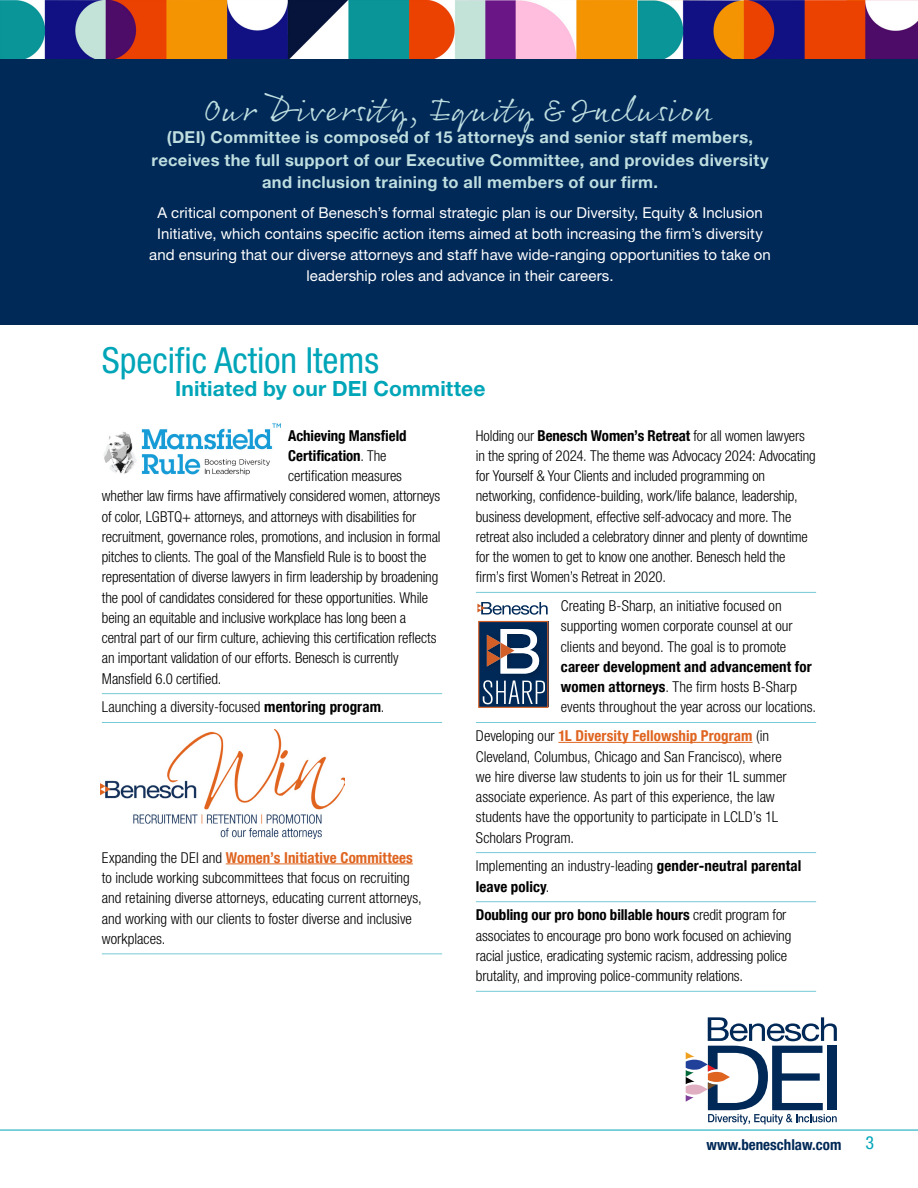
<style>
.page{position:relative;width:918px;height:1188px;background:#fff}
.page>*{position:absolute;margin:0;border:0;box-sizing:border-box;transform-origin:0 0}
.t1{font:condensed 36px "Helvetica Neue LT Std";color:#00a5b8}
.t2{font:33px "Rollerscript Smooth";letter-spacing:.06em;color:#bfdee0}
.t3{font:700 21px "Helvetica Neue LT Std";letter-spacing:.005em;color:#00a5b8}
.t4{font:condensed 18px "Helvetica Neue LT Std";color:#00a5b8}
.t5{font:700 16.5px/22.5px "Helvetica Neue LT Std";letter-spacing:.02em;color:#bfdee0;text-align:center}
.t6{font:300 condensed 15px/20.2px "Helvetica Neue LT Std";letter-spacing:-.005em;color:#000}
.t7{font:15px/21px "Helvetica Neue LT Std";letter-spacing:.005em;color:#fff;text-align:center}
.t8{font:700 condensed 15px/20.2px "Helvetica Neue LT Com";color:#000}
.t9{font:700 condensed 15px "Helvetica Neue LT Com";letter-spacing:.005em;color:#df6420}
.t10{font:700 condensed 15px "Helvetica Neue LT Com";color:#002957}
.s1{font-family:"Helvetica Neue LT Std";font-weight:300}
.s2{font-family:"Helvetica Neue LT Com";font-weight:700}
.s3{font-family:"Helvetica Neue LT Std";font-weight:300;color:#000}
</style>
<div class="page">
<div style="left:479px;top:678px;width:69px;height:29px;background:#002957"></div>
<img style="left:481px;top:623px;width:65px;height:55px">
<svg style="left:487px;top:629px;width:52px;height:45px"></svg>
<svg style="left:483px;top:680px;width:62px;height:24px"></svg>
<svg style="left:477px;top:602px;width:71px;height:13px"></svg>
<div style="left:478px;top:621px;width:70px;height:87px;border:1px solid #d15f27"></div>
<img style="left:0;top:0;width:918px;height:59px">
<img style="left:101px;top:729px;width:243px;height:110px">
<div style="left:0;top:59px;width:918px;height:266px;background:#002957"></div>
<svg style="left:686px;top:1017px;width:151px;height:108px"></svg>
<hr style="left:0;top:1130px;width:918px;height:1px;background:#00a5b8">
<img style="left:104px;top:423px;width:177px;height:53px">
<hr style="left:102px;top:693px;width:340px;height:1px;background:#76c9d6">
<hr style="left:102px;top:722px;width:340px;height:1px;background:#76c9d6">
<hr style="left:226px;top:864px;width:187px;height:1px;background:#df6420">
<hr style="left:102px;top:953px;width:340px;height:1px;background:#76c9d6">
<hr style="left:476px;top:592px;width:340px;height:1px;background:#76c9d6">
<hr style="left:476px;top:722px;width:340px;height:1px;background:#76c9d6">
<hr style="left:558px;top:742px;width:195px;height:1px;background:#df6420">
<hr style="left:476px;top:852px;width:340px;height:1px;background:#76c9d6">
<hr style="left:476px;top:901px;width:340px;height:1px;background:#76c9d6">
<hr style="left:476px;top:991px;width:340px;height:1px;background:#76c9d6">
<h2 class="t2" style="left:205px;top:89px;width:509px">Our Diversity, Equity &amp; Inclusion</h2>
<p class="t5" style="left:152px;top:126px;width:619px">(DEI) Committee is composed of 15 attorneys and senior staff members, receives the full support of our Executive Committee, and provides diversity and inclusion training to all members of our firm.</p>
<p class="t7" style="left:149px;top:202px;width:623px">A critical component of Benesch’s formal strategic plan is our Diversity, Equity &amp; Inclusion Initiative, which contains specific action items aimed at both increasing the firm’s diversity and ensuring that our diverse attorneys and staff have wide-ranging opportunities to take on leadership roles and advance in their careers.</p>
<h1 class="t1" style="left:102px;top:340px;width:279px">Specific Action Items</h1>
<h3 class="t3" style="left:175px;top:375px;width:312px">Initiated by our DEI Committee</h3>
<p class="t8" style="left:288px;top:425px;width:120px">Achieving Mansfield<br>Certification<span class="s1">. The</span></p>
<p class="t6" style="left:102px;top:466px;width:340px;text-indent:186px">certification measures whether law firms have affirmatively considered women, attorneys of color, LGBTQ+ attorneys, and attorneys with disabilities for recruitment, governance roles, promotions, and inclusion in formal pitches to clients. The goal of the Mansfield Rule is to boost the representation of diverse lawyers in firm leadership by broadening the pool of candidates considered for these opportunities. While being an equitable and inclusive workplace has long been a central part of our firm culture, achieving this certification reflects an important validation of our efforts. Benesch is currently Mansfield 6.0 certified.</p>
<p class="t6" style="left:102px;top:697px;width:284px">Launching a diversity-focused <span class="s2">mentoring program</span>.</p>
<p class="t9" style="left:102px;top:848px;width:313px"><span class="s3">Expanding the DEI and</span> Women’s Initiative Committees</p>
<p class="t6" style="left:102px;top:867px;width:322px">to include working subcommittees that focus on recruiting and retaining diverse attorneys, educating current attorneys, and working with our clients to foster diverse and inclusive workplaces.</p>
<p class="t6" style="left:476px;top:425px;width:341px">Holding our <span class="s2">Benesch Women’s Retreat</span> for all women lawyers in the spring of 2024. The theme was Advocacy 2024: Advocating for Yourself &amp; Your Clients and included programming on networking, confidence-building, work/life balance, leadership, business development, effective self-advocacy and more. The retreat also included a celebratory dinner and plenty of downtime for the women to get to know one another. Benesch held the firm’s first Women’s Retreat in 2020.</p>
<p class="t6" style="left:561px;top:596px;width:233px">Creating B-Sharp, an initiative focused on supporting women corporate counsel at our clients and beyond. The goal is to promote</p>
<p class="t8" style="left:561px;top:657px;width:252px">career development and advancement for</p>
<p class="t6" style="left:561px;top:677px;width:257px"><span class="s2">women attorneys</span>. The firm hosts B-Sharp events throughout the year across our locations.</p>
<p class="t9" style="left:476px;top:727px;width:295px"><span class="s3">Developing our</span> 1L Diversity Fellowship Program <span class="s3">(in</span></p>
<p class="t6" style="left:476px;top:746px;width:312px">Cleveland, Columbus, Chicago and San Francisco), where we hire diverse law students to join us for their 1L summer associate experience. As part of this experience, the law students have the opportunity to participate in LCLD’s 1L Scholars Program.</p>
<p class="t6" style="left:476px;top:856px;width:327px">Implementing an industry-leading <span class="s2">gender-neutral parental</span></p>
<p class="t8" style="left:476px;top:872px;width:312px;line-height:28.8px">leave policy<span class="s1">.<br></span>Doubling our pro bono billable hours <span class="s1">credit program for</span></p>
<p class="t6" style="left:476px;top:925px;width:317px">associates to encourage pro bono work focused on achieving racial justice, eradicating systemic racism, addressing police brutality, and improving police-community relations.</p>
<p class="t10" style="left:707px;top:1136px;width:136px">www.beneschlaw.com</p>
<p class="t4" style="left:866px;top:1132px;width:10px">3</p>
</div>
